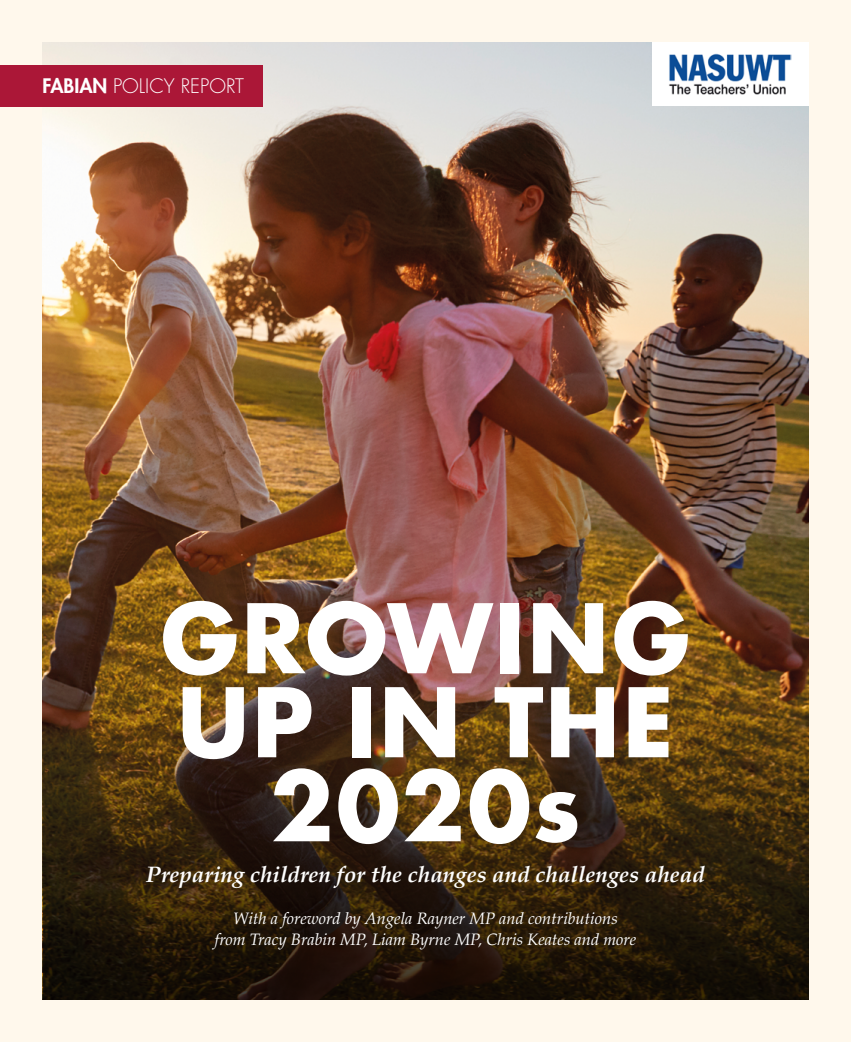
<style>
.page{position:relative;width:851px;height:1042px;background:#fff}
.page>*{position:absolute;margin:0;border:0;box-sizing:border-box;transform-origin:0 0}
.t1{font:700 93px/84px "Futura Std";letter-spacing:.025em;color:#fff;text-align:center}
.t2{font:italic 700 22.5px "Palatino LT Std";color:#fff}
.t3{font:300 19.5px "Futura Std";color:#fff}
.t4{font:italic 16.5px/21px "Palatino LT Std";color:#fff;text-align:center}
.s1{font-weight:800}
</style>
<div class="page">
<div style="left:0;top:0;width:850px;height:1042px;background:#fff8ec"></div>
<img style="left:43px;top:42px;width:765px;height:122px">
<img style="left:43px;top:164px;width:765px;height:835px">
<div style="left:0;top:65px;width:262px;height:41px;background:#ab1737"></div>
<div style="left:652px;top:42px;width:156px;height:64px;background:#fff"></div>
<img style="left:669px;top:53px;width:122px;height:42px">
<p class="t3" style="left:43px;top:74px;width:203px"><span class="s1">FABIAN</span> POLICY REPORT</p>
<h1 class="t1" style="left:161px;top:595px;width:531px">GROWING<br>UP IN THE<br>2020s</h1>
<h2 class="t2" style="left:146px;top:861px;width:560px">Preparing children for the changes and challenges ahead</h2>
<p class="t4" style="left:215px;top:908px;width:423px">With a foreword by Angela Rayner MP and contributions<br>from Tracy Brabin MP, Liam Byrne MP, Chris Keates and more</p>
</div>
